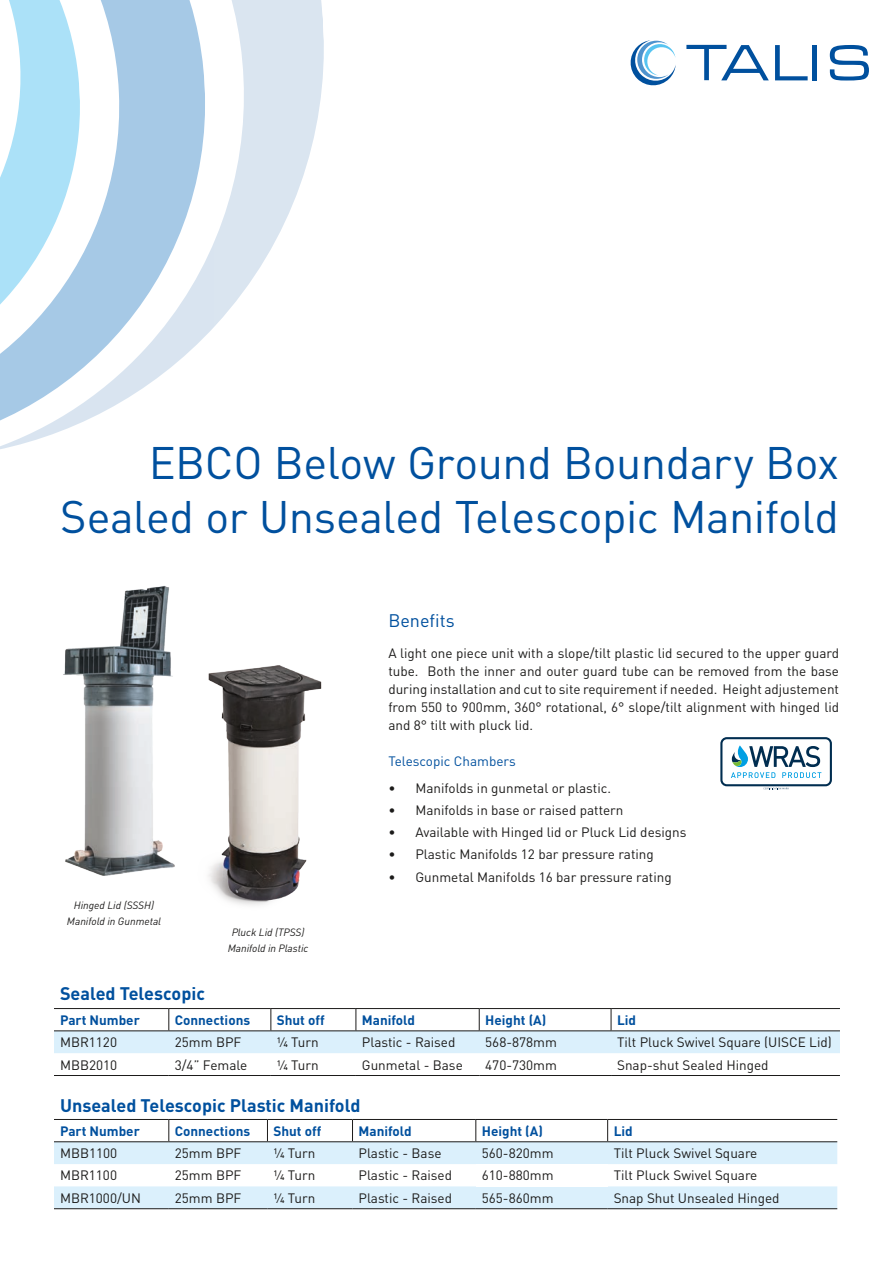
<style>
.page{position:relative;width:893px;height:1263px;background:#fff}
.page>*{position:absolute;margin:0;border:0;box-sizing:border-box;transform-origin:0 0}
.t1{font:45px/54px "DIN Pro";letter-spacing:-.01em;color:#00509e;text-align:right}
.t2{font:700 18px "DIN Pro";color:#00509e}
.t3{font:18px "DIN Pro";color:#00509e}
.t4{font:13.5px/18px "DIN Pro";color:#1c1b1a;text-align:justify}
.t5{font:700 13.5px "DIN Pro";color:#00509e}
.t6{font:13.5px "DIN Pro";color:#00509e}
.t7{font:italic 10.5px/16.2px "DIN Pro";color:#1c1b1a;text-align:center}
</style>
<div class="page">
<svg style="left:213px;top:0;width:111px;height:328px;fill:#dae5f0"></svg>
<svg style="left:0;top:0;width:213px;height:449px"></svg>
<svg style="left:0;top:0;width:92px;height:404px"></svg>
<svg style="left:631px;top:40px;width:45px;height:45px"></svg>
<svg style="left:686px;top:45px;width:83px;height:35px"></svg>
<svg style="left:775px;top:45px;width:33px;height:35px"></svg>
<div style="left:812px;top:45px;width:5px;height:35px;background:#00509e"></div>
<svg style="left:830px;top:45px;width:39px;height:36px"></svg>
<img style="left:63px;top:585px;width:112px;height:291px">
<img style="left:208px;top:665px;width:114px;height:240px">
<svg style="left:731px;top:745px;width:90px;height:33px"></svg>
<div style="left:720px;top:737px;width:112px;height:49px;border:2px solid #002d50;border-radius:5px"></div>
<svg style="left:764px;top:788px;width:25px;height:1px"></svg>
<hr style="left:54px;top:1008px;width:115px;height:1px;background:#1c1b1a">
<hr style="left:169px;top:1008px;width:102px;height:1px;background:#1c1b1a">
<hr style="left:271px;top:1008px;width:85px;height:1px;background:#1c1b1a">
<hr style="left:356px;top:1008px;width:123px;height:1px;background:#1c1b1a">
<hr style="left:479px;top:1008px;width:132px;height:1px;background:#1c1b1a">
<hr style="left:611px;top:1008px;width:229px;height:1px;background:#1c1b1a">
<svg style="left:54px;top:1009px;width:786px;height:44px"></svg>
<hr style="left:54px;top:1030px;width:115px;height:1px;background:#1c1b1a">
<hr style="left:169px;top:1030px;width:102px;height:1px;background:#1c1b1a">
<hr style="left:271px;top:1030px;width:85px;height:1px;background:#1c1b1a">
<hr style="left:356px;top:1030px;width:123px;height:1px;background:#1c1b1a">
<hr style="left:479px;top:1030px;width:132px;height:1px;background:#1c1b1a">
<hr style="left:611px;top:1030px;width:229px;height:1px;background:#1c1b1a">
<hr style="left:54px;top:1075px;width:115px;height:1px;background:#1c1b1a">
<hr style="left:169px;top:1075px;width:102px;height:1px;background:#1c1b1a">
<hr style="left:271px;top:1075px;width:85px;height:1px;background:#1c1b1a">
<hr style="left:356px;top:1075px;width:123px;height:1px;background:#1c1b1a">
<hr style="left:479px;top:1075px;width:132px;height:1px;background:#1c1b1a">
<hr style="left:611px;top:1075px;width:229px;height:1px;background:#1c1b1a">
<svg style="left:54px;top:1142px;width:783px;height:66px;fill:#dbf0fc"></svg>
<div style="left:476px;top:1164px;width:132px;height:22px;background:#fff"></div>
<hr style="left:54px;top:1119px;width:115px;height:1px;background:#1c1b1a">
<hr style="left:169px;top:1119px;width:98px;height:1px;background:#1c1b1a">
<svg style="left:168px;top:1120px;width:1px;height:21px"></svg>
<hr style="left:267px;top:1119px;width:85px;height:1px;background:#1c1b1a">
<svg style="left:267px;top:1120px;width:1px;height:21px"></svg>
<hr style="left:352px;top:1119px;width:124px;height:1px;background:#1c1b1a">
<svg style="left:352px;top:1120px;width:1px;height:21px"></svg>
<hr style="left:476px;top:1119px;width:132px;height:1px;background:#1c1b1a">
<svg style="left:475px;top:1120px;width:1px;height:21px"></svg>
<hr style="left:608px;top:1119px;width:229px;height:1px;background:#1c1b1a">
<svg style="left:607px;top:1120px;width:1px;height:21px"></svg>
<hr style="left:54px;top:1141px;width:115px;height:1px;background:#1c1b1a">
<hr style="left:169px;top:1141px;width:98px;height:1px;background:#1c1b1a">
<hr style="left:267px;top:1141px;width:85px;height:1px;background:#1c1b1a">
<hr style="left:352px;top:1141px;width:124px;height:1px;background:#1c1b1a">
<hr style="left:476px;top:1141px;width:132px;height:1px;background:#1c1b1a">
<hr style="left:608px;top:1141px;width:229px;height:1px;background:#1c1b1a">
<hr style="left:54px;top:1208px;width:115px;height:1px;background:#1c1b1a">
<hr style="left:169px;top:1208px;width:98px;height:1px;background:#1c1b1a">
<hr style="left:267px;top:1208px;width:85px;height:1px;background:#1c1b1a">
<hr style="left:352px;top:1208px;width:124px;height:1px;background:#1c1b1a">
<hr style="left:476px;top:1208px;width:132px;height:1px;background:#1c1b1a">
<hr style="left:608px;top:1208px;width:229px;height:1px;background:#1c1b1a">
<h1 class="t1" style="left:60px;top:431px;width:780px">EBCO Below Ground Boundary Box<br>Sealed or Unsealed Telescopic Manifold</h1>
<p class="t7" style="left:67px;top:896px;width:95px">Hinged Lid (SSSH)<br>Manifold in Gunmetal</p>
<p class="t7" style="left:228px;top:923px;width:82px">Pluck Lid (TPSS)<br>Manifold in Plastic</p>
<h2 class="t3" style="left:388px;top:607px;width:68px">Benefits</h2>
<p class="t4" style="left:388px;top:643px;width:452px">A light one piece unit with a slope/tilt plastic lid secured to the upper guard tube. Both the inner and outer guard tube can be removed from the base during installation and cut to site requirement if needed. Height adjustement from 550 to 900mm, 360° rotational, 6° slope/tilt alignment with hinged lid and 8° tilt with pluck lid.</p>
<p class="t6" style="left:388px;top:751px;width:129px">Telescopic Chambers</p>
<p class="t4" style="left:388px;top:777px;width:224px">• Manifolds in gunmetal or plastic.</p>
<p class="t4" style="left:388px;top:800px;width:237px">• Manifolds in base or raised pattern</p>
<p class="t4" style="left:388px;top:822px;width:300px">• Available with Hinged lid or Pluck Lid designs</p>
<p class="t4" style="left:388px;top:844px;width:267px">• Plastic Manifolds 12 bar pressure rating</p>
<p class="t4" style="left:388px;top:866px;width:285px">• Gunmetal Manifolds 16 bar pressure rating</p>
<h2 class="t2" style="left:60px;top:978px;width:146px">Sealed Telescopic</h2>
<p class="t5" style="left:60px;top:1009px;width:81px">Part Number</p>
<p class="t5" style="left:175px;top:1009px;width:77px">Connections</p>
<p class="t5" style="left:277px;top:1009px;width:49px">Shut off</p>
<p class="t5" style="left:362px;top:1009px;width:55px">Manifold</p>
<p class="t5" style="left:485px;top:1009px;width:63px">Height (A)</p>
<p class="t5" style="left:617px;top:1009px;width:21px">Lid</p>
<p class="t4" style="left:60px;top:1032px;width:59px">MBR1120</p>
<p class="t4" style="left:175px;top:1032px;width:68px">25mm BPF</p>
<p class="t4" style="left:277px;top:1032px;width:43px">¼ Turn</p>
<p class="t4" style="left:362px;top:1032px;width:95px">Plastic - Raised</p>
<p class="t4" style="left:485px;top:1032px;width:73px">568-878mm</p>
<p class="t4" style="left:617px;top:1032px;width:216px">Tilt Pluck Swivel Square (UISCE Lid)</p>
<p class="t4" style="left:60px;top:1054px;width:59px">MBB2010</p>
<p class="t4" style="left:175px;top:1054px;width:74px">3/4” Female</p>
<p class="t4" style="left:277px;top:1054px;width:43px">¼ Turn</p>
<p class="t4" style="left:362px;top:1054px;width:102px">Gunmetal - Base</p>
<p class="t4" style="left:485px;top:1054px;width:73px">470-730mm</p>
<p class="t4" style="left:617px;top:1054px;width:153px">Snap-shut Sealed Hinged</p>
<h2 class="t2" style="left:60px;top:1090px;width:302px">Unsealed Telescopic Plastic Manifold</h2>
<p class="t5" style="left:60px;top:1120px;width:81px">Part Number</p>
<p class="t5" style="left:175px;top:1120px;width:77px">Connections</p>
<p class="t5" style="left:273px;top:1120px;width:49px">Shut off</p>
<p class="t5" style="left:358px;top:1120px;width:55px">Manifold</p>
<p class="t5" style="left:482px;top:1120px;width:63px">Height (A)</p>
<p class="t5" style="left:614px;top:1120px;width:21px">Lid</p>
<p class="t4" style="left:60px;top:1143px;width:59px">MBB1100</p>
<p class="t4" style="left:175px;top:1143px;width:68px">25mm BPF</p>
<p class="t4" style="left:273px;top:1143px;width:43px">¼ Turn</p>
<p class="t4" style="left:358px;top:1143px;width:85px">Plastic - Base</p>
<p class="t4" style="left:482px;top:1143px;width:73px">560-820mm</p>
<p class="t4" style="left:614px;top:1143px;width:145px">Tilt Pluck Swivel Square</p>
<p class="t4" style="left:60px;top:1165px;width:59px">MBR1100</p>
<p class="t4" style="left:175px;top:1165px;width:68px">25mm BPF</p>
<p class="t4" style="left:273px;top:1165px;width:43px">¼ Turn</p>
<p class="t4" style="left:358px;top:1165px;width:95px">Plastic - Raised</p>
<p class="t4" style="left:482px;top:1165px;width:73px">610-880mm</p>
<p class="t4" style="left:614px;top:1165px;width:145px">Tilt Pluck Swivel Square</p>
<p class="t4" style="left:60px;top:1187px;width:82px">MBR1000/UN</p>
<p class="t4" style="left:175px;top:1187px;width:68px">25mm BPF</p>
<p class="t4" style="left:273px;top:1187px;width:43px">¼ Turn</p>
<p class="t4" style="left:358px;top:1187px;width:95px">Plastic - Raised</p>
<p class="t4" style="left:482px;top:1187px;width:73px">565-860mm</p>
<p class="t4" style="left:614px;top:1187px;width:167px">Snap Shut Unsealed Hinged</p>
</div>
